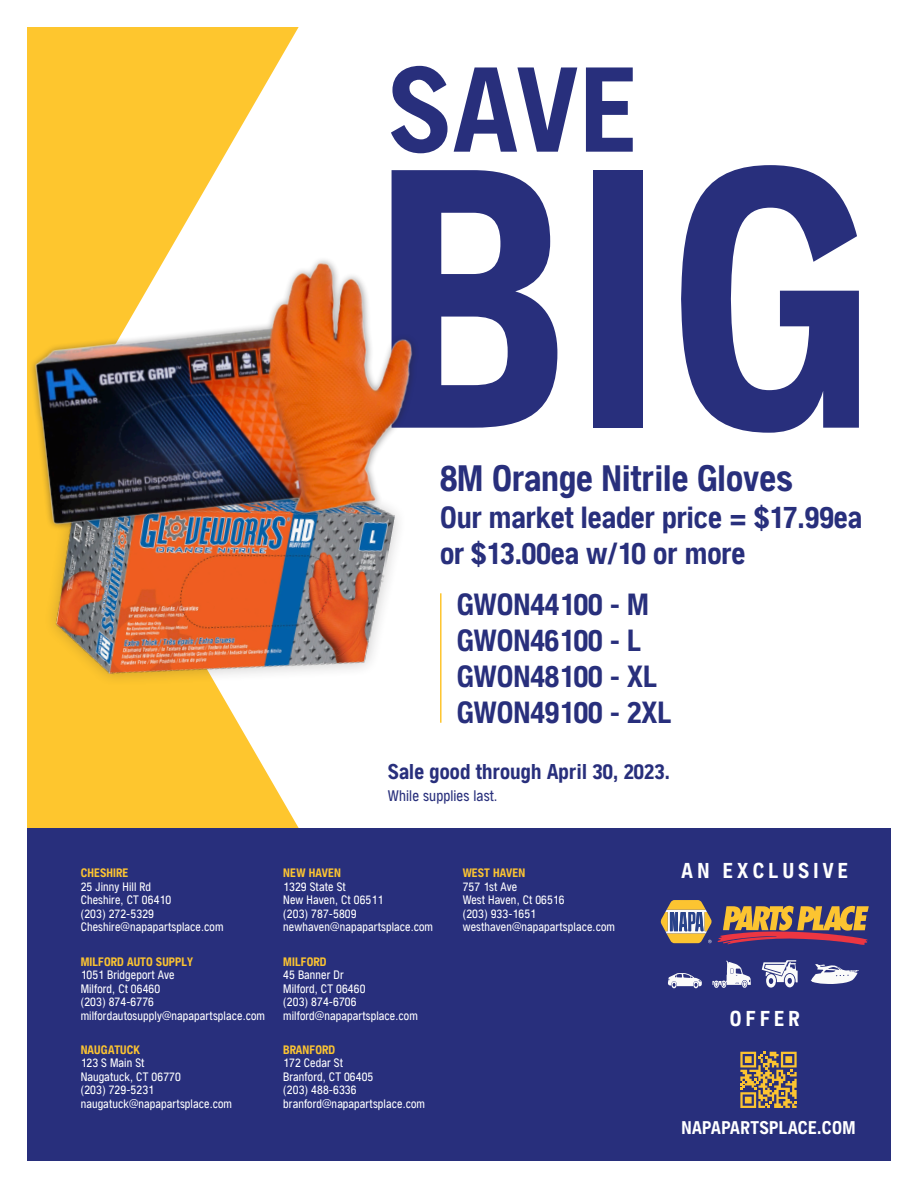
<style>
.page{position:relative;width:918px;height:1188px;background:#fff}
.page>*{position:absolute;margin:0;border:0;box-sizing:border-box;transform-origin:0 0}
.t1{font:700 condensed 360.6px "NAPASANS";color:#282f7c}
.t2{font:700 condensed 117.9px "NAPASANS";color:#282f7c}
.t3{font:700 condensed 36px "NAPASANS";color:#282f7c}
.t4{font:700 condensed 30px/36px "NAPASANS";color:#282f7c}
.t5{font:700 condensed 21.15px "NAPASANS";letter-spacing:.2em;color:#fff}
.t6{font:700 condensed 21px "NAPASANS";letter-spacing:.01em;color:#282f7c}
.t7{font:700 condensed 18px "NAPASANS";letter-spacing:.02em;color:#fff}
.t8{font:condensed 15px "NAPASANS";letter-spacing:.01em;color:#282f7c}
.t9{font:condensed 12px "NAPASANS";letter-spacing:.01em;color:#fff}
.t10{font:700 condensed 12px "NAPASANS";letter-spacing:.01em;color:#fcc431}
</style>
<div class="page">
<div style="left:27px;top:829px;width:864px;height:332px;background:#282f7c"></div>
<svg style="left:27px;top:27px;width:272px;height:801px;fill:#fec62e"></svg>
<svg style="left:740px;top:1052px;width:57px;height:56px"></svg>
<hr style="left:440px;top:593px;width:2px;height:130px;background:#fec52e">
<img style="left:46px;top:552px;width:348px;height:166px">
<img style="left:27px;top:247px;width:390px;height:305px">
<svg style="left:811px;top:964px;width:48px;height:20px"></svg>
<svg style="left:668px;top:973px;width:34px;height:16px"></svg>
<svg style="left:762px;top:960px;width:36px;height:28px"></svg>
<svg style="left:718px;top:906px;width:151px;height:39px"></svg>
<svg style="left:712px;top:960px;width:39px;height:28px"></svg>
<svg style="left:661px;top:900px;width:51px;height:43px"></svg>
<p class="t2" style="left:388px;top:42px;width:250px">SAVE</p>
<p class="t1" style="left:374px;top:92px;width:500px">BIG</p>
<p class="t3" style="left:440px;top:457px;width:355px">8M Orange Nitrile Gloves</p>
<p class="t4" style="left:440px;top:499px;width:423px">Our market leader price = $17.99ea or $13.00ea w/10 or more</p>
<p class="t4" style="left:457px;top:586px;width:194px">GWON44100 - M</p>
<p class="t4" style="left:457px;top:622px;width:186px">GWON46100 - L</p>
<p class="t4" style="left:457px;top:658px;width:202px">GWON48100 - XL</p>
<p class="t4" style="left:457px;top:694px;width:216px">GWON49100 - 2XL</p>
<p class="t6" style="left:388px;top:759px;width:284px">Sale good through April 30, 2023.</p>
<p class="t8" style="left:388px;top:787px;width:111px">While supplies last.</p>
<p class="t10" style="left:81px;top:866px;width:49px">CHESHIRE</p>
<p class="t9" style="left:81px;top:880px;width:72px">25 Jinny Hill Rd</p>
<p class="t9" style="left:81px;top:893px;width:92px">Cheshire, CT 06410</p>
<p class="t9" style="left:81px;top:907px;width:75px">(203) 272-5329</p>
<p class="t9" style="left:81px;top:920px;width:144px">Cheshire@napapartsplace.com</p>
<p class="t10" style="left:81px;top:954px;width:114px">MILFORD AUTO SUPPLY</p>
<p class="t9" style="left:81px;top:968px;width:95px">1051 Bridgeport Ave</p>
<p class="t9" style="left:81px;top:981px;width:81px">Milford, Ct 06460</p>
<p class="t9" style="left:81px;top:995px;width:75px">(203) 874-6776</p>
<p class="t9" style="left:81px;top:1008px;width:186px">milfordautosupply@napapartsplace.com</p>
<p class="t10" style="left:81px;top:1043px;width:61px">NAUGATUCK</p>
<p class="t9" style="left:81px;top:1056px;width:65px">123 S Main St</p>
<p class="t9" style="left:81px;top:1070px;width:102px">Naugatuck, CT 06770</p>
<p class="t9" style="left:81px;top:1083px;width:75px">(203) 729-5231</p>
<p class="t9" style="left:81px;top:1097px;width:153px">naugatuck@napapartsplace.com</p>
<p class="t10" style="left:283px;top:866px;width:59px">NEW HAVEN</p>
<p class="t9" style="left:283px;top:880px;width:64px">1329 State St</p>
<p class="t9" style="left:283px;top:893px;width:101px">New Haven, Ct 06511</p>
<p class="t9" style="left:283px;top:907px;width:75px">(203) 787-5809</p>
<p class="t9" style="left:283px;top:920px;width:151px">newhaven@napapartsplace.com</p>
<p class="t10" style="left:283px;top:954px;width:45px">MILFORD</p>
<p class="t9" style="left:283px;top:968px;width:62px">45 Banner Dr</p>
<p class="t9" style="left:283px;top:981px;width:84px">Milford, CT 06460</p>
<p class="t9" style="left:283px;top:995px;width:75px">(203) 874-6706</p>
<p class="t9" style="left:283px;top:1008px;width:136px">milford@napapartsplace.com</p>
<p class="t10" style="left:283px;top:1043px;width:54px">BRANFORD</p>
<p class="t9" style="left:283px;top:1056px;width:61px">172 Cedar St</p>
<p class="t9" style="left:283px;top:1070px;width:92px">Branford, CT 06405</p>
<p class="t9" style="left:283px;top:1083px;width:75px">(203) 488-6336</p>
<p class="t9" style="left:283px;top:1097px;width:143px">branford@napapartsplace.com</p>
<p class="t10" style="left:463px;top:866px;width:64px">WEST HAVEN</p>
<p class="t9" style="left:463px;top:880px;width:56px">757 1st Ave</p>
<p class="t9" style="left:463px;top:893px;width:103px">West Haven, Ct 06516</p>
<p class="t9" style="left:463px;top:907px;width:75px">(203) 933-1651</p>
<p class="t9" style="left:463px;top:920px;width:154px">westhaven@napapartsplace.com</p>
<p class="t5" style="left:682px;top:858px;width:168px">AN EXCLUSIVE</p>
<p class="t5" style="left:730px;top:1006px;width:72px">OFFER</p>
<p class="t7" style="left:681px;top:1117px;width:176px">NAPAPARTSPLACE.COM</p>
</div>
